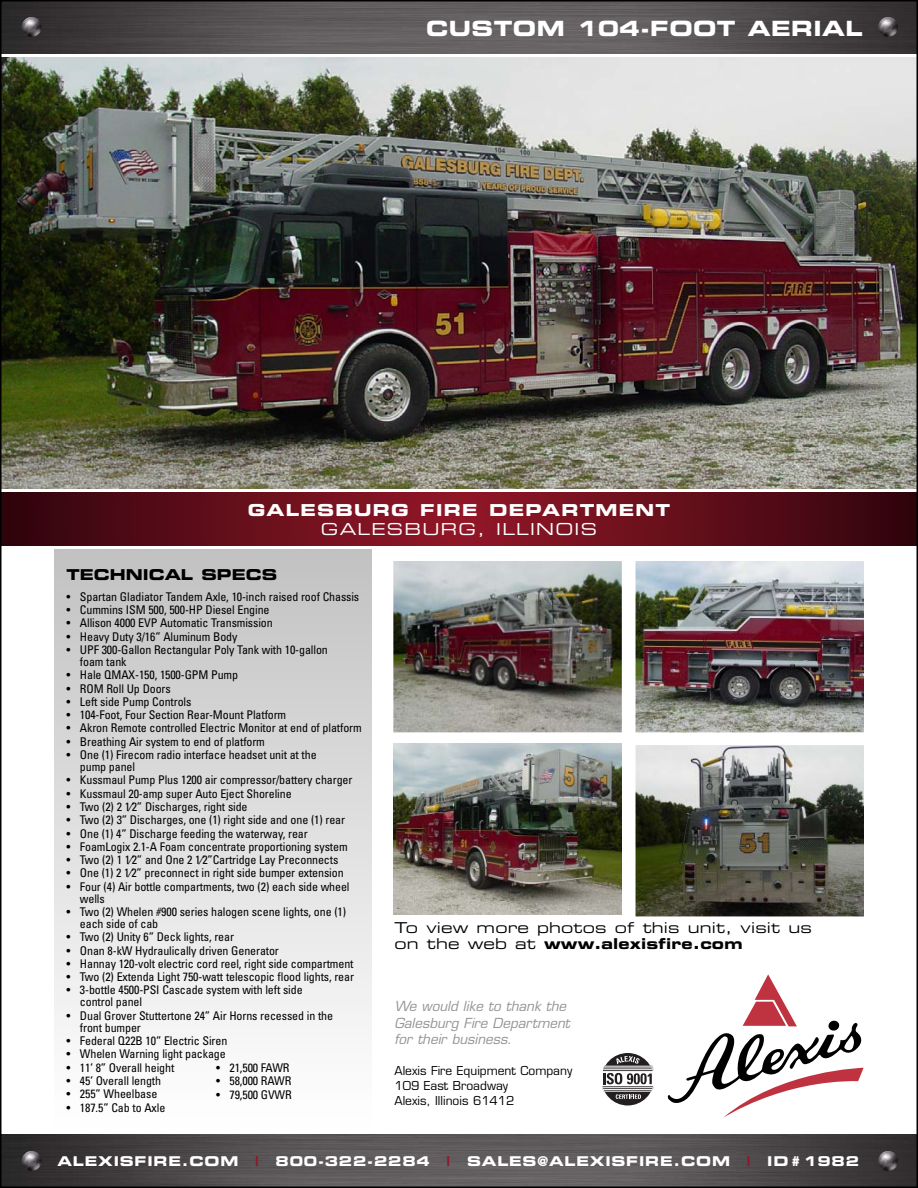
<style>
.page{position:relative;width:918px;height:1188px;background:#fff}
.page>*{position:absolute;margin:0;border:0;box-sizing:border-box;transform-origin:0 0}
.t1{font:21px "Eurostile Bold Extended Two";letter-spacing:.02em;color:#fff}
.t2{font:16.5px "Eurostile Bold Extended Two";letter-spacing:.075em;color:#fff}
.t3{font:16.5px "Eurostile Extended Two";letter-spacing:.075em;color:#fff}
.t4{font:15px "Eurostile Bold Extended Two";letter-spacing:.01em;color:#000}
.t5{font:15px "Eurostile Extended Two";letter-spacing:.01em;color:#000}
.t6{font:italic 13.5px/16.2px "Eurostile";color:#939393}
.t7{font:13.5px "Eurostile Bold Extended Two";letter-spacing:.06em;color:#fff}
.t8{font:13.5px "Eurostile Bold Extended Two";color:#921727}
.t9{font:condensed 12px/12px "Univers";letter-spacing:-.01em;color:#000}
.t10{font:12px/15px "Eurostile";color:#000}
.s1{font-family:"Eurostile Extended Two"}
</style>
<div class="page">
<img style="left:0;top:0;width:918px;height:1188px">
<h1 class="t1" style="left:426px;top:21px;width:438px">CUSTOM 104-FOOT AERIAL</h1>
<h2 class="t2" style="left:248px;top:504px;width:424px">GALESBURG FIRE DEPARTMENT</h2>
<h2 class="t3" style="left:321px;top:523px;width:278px">GALESBURG, ILLINOIS</h2>
<p class="t4" style="left:66px;top:569px;width:212px">TECHNICAL SPECS</p>
<p class="t9" style="left:66px;top:592px;width:294px">• Spartan Gladiator Tandem Axle, 10-inch raised roof Chassis</p>
<p class="t9" style="left:66px;top:605px;width:205px">• Cummins ISM 500, 500-HP Diesel Engine</p>
<p class="t9" style="left:66px;top:618px;width:208px">• Allison 4000 EVP Automatic Transmission</p>
<p class="t9" style="left:66px;top:631px;width:173px">• Heavy Duty 3/16” Aluminum Body</p>
<p class="t9" style="left:80px;top:645px;width:249px;text-indent:-14px">• UPF 300-Gallon Rectangular Poly Tank with 10-gallon foam tank</p>
<p class="t9" style="left:66px;top:670px;width:173px">• Hale QMAX-150, 1500-GPM Pump</p>
<p class="t9" style="left:66px;top:683px;width:106px">• ROM Roll Up Doors</p>
<p class="t9" style="left:66px;top:697px;width:126px">• Left side Pump Controls</p>
<p class="t9" style="left:66px;top:710px;width:221px">• 104-Foot, Four Section Rear-Mount Platform</p>
<p class="t9" style="left:66px;top:723px;width:297px">• Akron Remote controlled Electric Monitor at end of platform</p>
<p class="t9" style="left:66px;top:737px;width:200px">• Breathing Air system to end of platform</p>
<p class="t9" style="left:80px;top:750px;width:238px;text-indent:-14px">• One (1) Firecom radio interface headset unit at the pump panel</p>
<p class="t9" style="left:66px;top:775px;width:287px">• Kussmaul Pump Plus 1200 air compressor/battery charger</p>
<p class="t9" style="left:66px;top:788px;width:227px">• Kussmaul 20-amp super Auto Eject Shoreline</p>
<p class="t9" style="left:66px;top:802px;width:183px">• Two (2) 2 1⁄2” Discharges, right side</p>
<p class="t9" style="left:66px;top:815px;width:280px">• Two (2) 3” Discharges, one (1) right side and one (1) rear</p>
<p class="t9" style="left:66px;top:828px;width:243px">• One (1) 4” Discharge feeding the waterway, rear</p>
<p class="t9" style="left:66px;top:842px;width:283px">• FoamLogix 2.1-A Foam concentrate proportioning system</p>
<p class="t9" style="left:66px;top:855px;width:273px">• Two (2) 1 1⁄2” and One 2 1⁄2”Cartridge Lay Preconnects</p>
<p class="t9" style="left:66px;top:868px;width:279px">• One (1) 2 1⁄2” preconnect in right side bumper extension</p>
<p class="t9" style="left:80px;top:882px;width:271px;text-indent:-14px">• Four (4) Air bottle compartments, two (2) each side wheel wells</p>
<p class="t9" style="left:80px;top:907px;width:268px;text-indent:-14px">• Two (2) Whelen #900 series halogen scene lights, one (1) each side of cab</p>
<p class="t9" style="left:66px;top:932px;width:169px">• Two (2) Unity 6” Deck lights, rear</p>
<p class="t9" style="left:66px;top:945px;width:214px">• Onan 8-kW Hydraulically driven Generator</p>
<p class="t9" style="left:66px;top:959px;width:289px">• Hannay 120-volt electric cord reel, right side compartment</p>
<p class="t9" style="left:66px;top:972px;width:289px">• Two (2) Extenda Light 750-watt telescopic flood lights, rear</p>
<p class="t9" style="left:80px;top:985px;width:224px;text-indent:-14px">• 3-bottle 4500-PSI Cascade system with left side control panel</p>
<p class="t9" style="left:80px;top:1011px;width:255px;text-indent:-14px">• Dual Grover Stuttertone 24” Air Horns recessed in the front bumper</p>
<p class="t9" style="left:66px;top:1036px;width:162px">• Federal Q22B 10” Electric Siren</p>
<p class="t9" style="left:66px;top:1049px;width:161px">• Whelen Warning light package</p>
<p class="t9" style="left:66px;top:1062px;width:109px">• 11’ 8” Overall height</p>
<p class="t9" style="left:66px;top:1076px;width:96px">• 45’ Overall length</p>
<p class="t9" style="left:66px;top:1089px;width:92px">• 255” Wheelbase</p>
<p class="t9" style="left:66px;top:1102px;width:100px">• 187.5” Cab to Axle</p>
<p class="t9" style="left:216px;top:1063px;width:75px">• 21,500 FAWR</p>
<p class="t9" style="left:216px;top:1076px;width:77px">• 58,000 RAWR</p>
<p class="t9" style="left:216px;top:1090px;width:77px">• 79,500 GVWR</p>
<p class="t5" style="left:394px;top:922px;width:419px">To view more photos of this unit, visit us</p>
<p class="t4" style="left:394px;top:939px;width:350px"><span class="s1">on the web at</span> www.alexisfire.com</p>
<p class="t6" style="left:395px;top:1000px;width:177px">We would like to thank the<br>Galesburg Fire Department for their business.</p>
<p class="t10" style="left:394px;top:1064px;width:179px">Alexis Fire Equipment Company<br>109 East Broadway<br>Alexis, Illinois 61412</p>
<p class="t7" style="left:57px;top:1156px;width:182px">ALEXISFIRE.COM</p>
<p class="t8" style="left:255px;top:1156px;width:4px">|</p>
<p class="t7" style="left:276px;top:1156px;width:156px">800-322-2284</p>
<p class="t8" style="left:447px;top:1156px;width:4px">|</p>
<p class="t7" style="left:467px;top:1156px;width:264px">SALES@ALEXISFIRE.COM</p>
<p class="t8" style="left:747px;top:1156px;width:4px">|</p>
<p class="t7" style="left:767px;top:1156px;width:93px">ID#1982</p>
</div>
